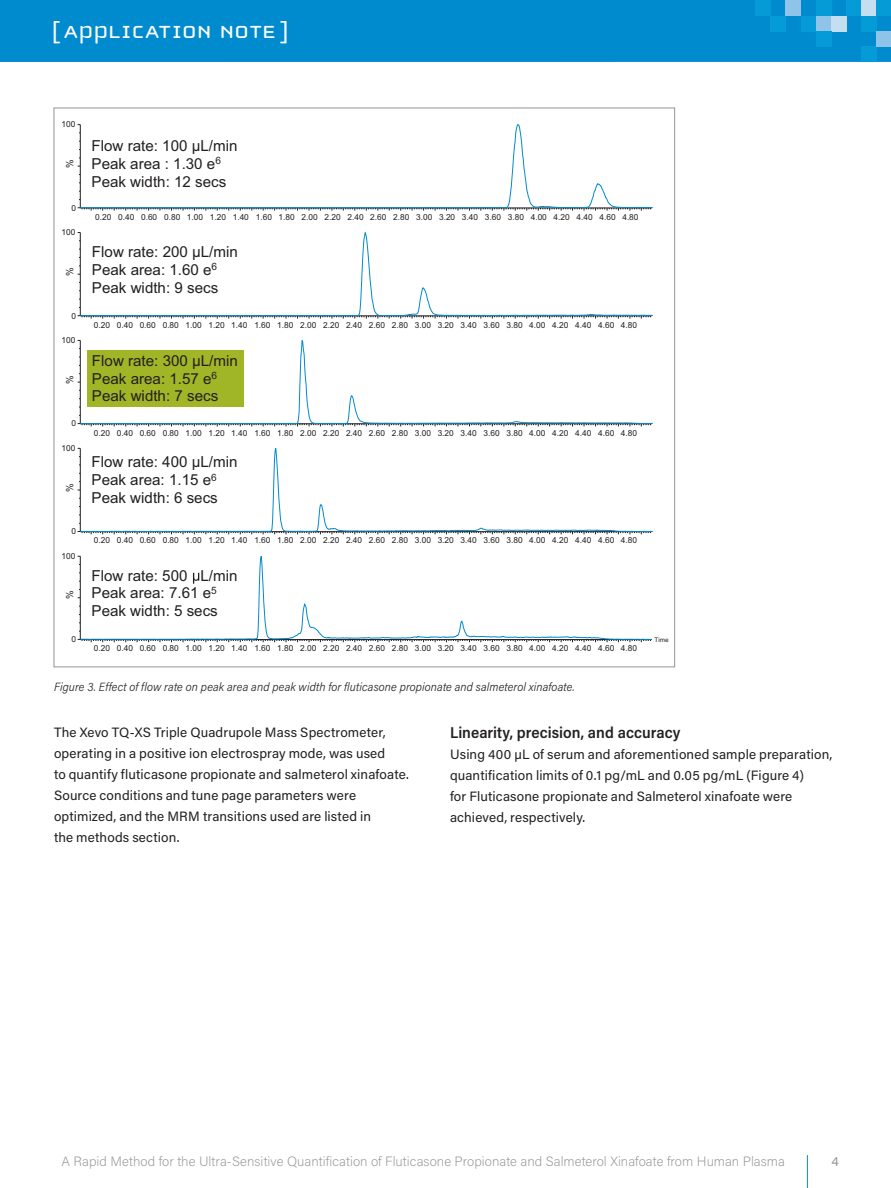
<style>
.page{position:relative;width:891px;height:1188px;background:#fff}
.page>*{position:absolute;margin:0;border:0;box-sizing:border-box;transform-origin:0 0}
.t1{font:25.5px "Cholla Unicase";letter-spacing:.01em;color:#fff;scale:1.1 1}
.t2{font:600 15.75px "Acumin Pro Semi Cond";color:#231f20}
.t3{font:15.15px/17.7px "Arial";color:#231f20}
.t4{font:13.5px/21px "Acumin Pro";letter-spacing:.01em;color:#231f20}
.t5{font:200 13.5px "Acumin Pro";letter-spacing:.005em;color:#939598}
.t6{font:13.5px "Acumin Pro";color:#939598}
.t7{font:italic 300 12px "Acumin Pro Semi Cond";letter-spacing:.01em;color:#231f20}
.t8{font:9.75px "Arial";color:#231f20}
.t9{font:8.4px "Arial";color:#231f20}
.t10{font:6.3px "Arial";color:#231f20}
</style>
<div class="page">
<div style="left:0;top:0;width:891px;height:62px;background:#008bcf"></div>
<div style="left:755px;top:0;width:15px;height:16px;background:#059bd7"></div>
<div style="left:861px;top:47px;width:15px;height:15px;background:#059bd7"></div>
<div style="left:770px;top:16px;width:16px;height:15px;background:#059bd7"></div>
<div style="left:786px;top:0;width:15px;height:16px;background:#90c3e8"></div>
<div style="left:801px;top:16px;width:15px;height:15px;background:#059bd7"></div>
<div style="left:816px;top:16px;width:16px;height:15px;background:#90c3e8"></div>
<div style="left:832px;top:16px;width:15px;height:15px;background:#c5def2"></div>
<div style="left:816px;top:0;width:16px;height:16px;background:#059bd7"></div>
<div style="left:816px;top:31px;width:16px;height:16px;background:#059bd7"></div>
<div style="left:861px;top:0;width:15px;height:16px;background:#c5def2"></div>
<div style="left:847px;top:0;width:14px;height:16px;background:#059bd7"></div>
<div style="left:876px;top:0;width:15px;height:16px;background:#059bd7"></div>
<div style="left:861px;top:16px;width:15px;height:15px;background:#059bd7"></div>
<div style="left:876px;top:31px;width:15px;height:16px;background:#90c3e8"></div>
<hr style="left:807px;top:1155px;width:1px;height:33px;background:#008bcf">
<svg style="left:78px;top:124px;width:449px;height:85px"></svg>
<svg style="left:80px;top:183px;width:573px;height:28px"></svg>
<svg style="left:78px;top:232px;width:575px;height:411px"></svg>
<h1 class="t1" style="left:52px;top:19px;width:217px">[ APPLICATION NOTE ]</h1>
<p class="t9" style="left:62px;top:119px;width:15px">100</p>
<p class="t8" style="left:64px;top:168px;width:10px;rotate:-90deg">%</p>
<p class="t9" style="left:71px;top:202px;width:6px">0</p>
<p class="t9" style="left:62px;top:227px;width:15px">100</p>
<p class="t8" style="left:64px;top:276px;width:10px;rotate:-90deg">%</p>
<p class="t9" style="left:71px;top:310px;width:6px">0</p>
<p class="t9" style="left:62px;top:335px;width:15px">100</p>
<p class="t8" style="left:64px;top:384px;width:10px;rotate:-90deg">%</p>
<p class="t9" style="left:71px;top:418px;width:6px">0</p>
<p class="t9" style="left:62px;top:443px;width:15px">100</p>
<p class="t8" style="left:64px;top:492px;width:10px;rotate:-90deg">%</p>
<p class="t9" style="left:71px;top:526px;width:6px">0</p>
<p class="t9" style="left:62px;top:551px;width:15px">100</p>
<p class="t8" style="left:64px;top:599px;width:10px;rotate:-90deg">%</p>
<p class="t9" style="left:71px;top:634px;width:6px">0</p>
<h3 class="t3" style="left:92px;top:137px;width:147px">Flow rate: 100 µL/min<br>Peak area : 1.30 e<sup>6<br></sup>Peak width: 12 secs</h3>
<p class="t9" style="left:95px;top:211px;width:545px">0.20 0.40 0.60 0.80 1.00 1.20 1.40 1.60 1.80 2.00 2.20 2.40 2.60 2.80 3.00 3.20 3.40 3.60 3.80 4.00 4.20 4.40 4.60 4.80</p>
<h3 class="t3" style="left:92px;top:243px;width:147px">Flow rate: 200 µL/min<br>Peak area: 1.60 e<sup>6<br></sup>Peak width: 9 secs</h3>
<p class="t9" style="left:94px;top:319px;width:545px">0.20 0.40 0.60 0.80 1.00 1.20 1.40 1.60 1.80 2.00 2.20 2.40 2.60 2.80 3.00 3.20 3.40 3.60 3.80 4.00 4.20 4.40 4.60 4.80</p>
<h3 class="t3" style="left:92px;top:352px;width:147px">Flow rate: 300 µL/min<br>Peak area: 1.57 e<sup>6<br></sup>Peak width: 7 secs</h3>
<p class="t9" style="left:94px;top:427px;width:545px">0.20 0.40 0.60 0.80 1.00 1.20 1.40 1.60 1.80 2.00 2.20 2.40 2.60 2.80 3.00 3.20 3.40 3.60 3.80 4.00 4.20 4.40 4.60 4.80</p>
<h3 class="t3" style="left:92px;top:453px;width:147px">Flow rate: 400 µL/min<br>Peak area: 1.15 e<sup>6<br></sup>Peak width: 6 secs</h3>
<p class="t9" style="left:94px;top:535px;width:545px">0.20 0.40 0.60 0.80 1.00 1.20 1.40 1.60 1.80 2.00 2.20 2.40 2.60 2.80 3.00 3.20 3.40 3.60 3.80 4.00 4.20 4.40 4.60 4.80</p>
<h3 class="t3" style="left:92px;top:567px;width:147px">Flow rate: 500 L/min<br>Peak area: 7.61 e<sup>5<br></sup>Peak width: 5 secs</h3>
<p class="t9" style="left:94px;top:643px;width:545px">0.20 0.40 0.60 0.80 1.00 1.20 1.40 1.60 1.80 2.00 2.20 2.40 2.60 2.80 3.00 3.20 3.40 3.60 3.80 4.00 4.20 4.40 4.60 4.80</p>
<p class="t10" style="left:655px;top:636px;width:16px">Time</p>
<h3 class="t7" style="left:54px;top:679px;width:522px">Figure 3. Effect of flow rate on peak area and peak width for fluticasone propionate and salmeterol xinafoate.</h3>
<p class="t4" style="left:54px;top:721px;width:356px">The Xevo TQ-XS Triple Quadrupole Mass Spectrometer, operating in a positive ion electrospray mode, was used<br>to quantify fluticasone propionate and salmeterol xinafoate.<br>Source conditions and tune page parameters were optimized, and the MRM transitions used are listed in<br>the methods section.</p>
<h2 class="t2" style="left:450px;top:722px;width:232px">Linearity, precision, and accuracy</h2>
<h3 class="t4" style="left:450px;top:744px;width:384px">Using 400 µL of serum and aforementioned sample preparation, quantification limits of 0.1 pg/mL and 0.05 pg/mL (Figure 4)<br>for Fluticasone propionate and Salmeterol xinafoate were achieved, respectively.</h3>
<h3 class="t5" style="left:61px;top:1152px;width:725px">A Rapid Method for the Ultra-Sensitive Quantification of Fluticasone Propionate and Salmeterol Xinafoate from Human Plasma</h3>
<h3 class="t6" style="left:832px;top:1151px;width:9px">4</h3>
</div>
